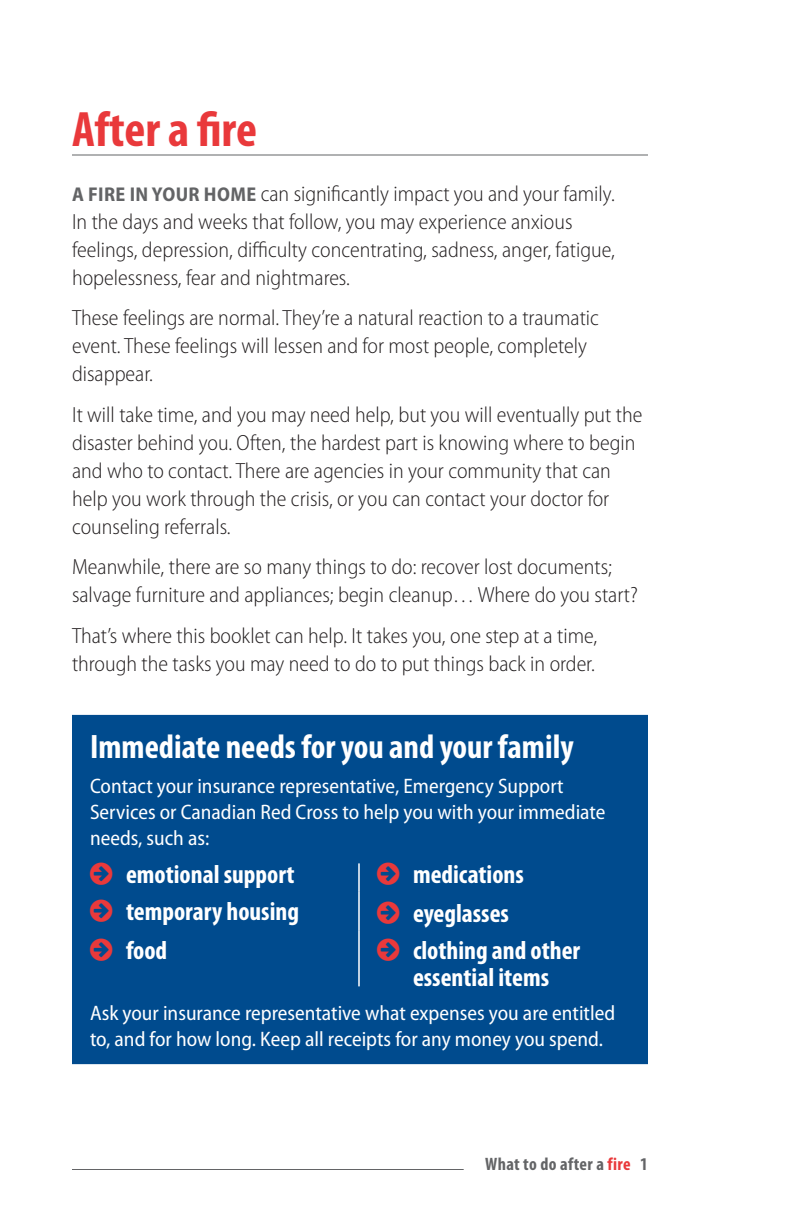
<style>
.page{position:relative;width:792px;height:1224px;background:#fff}
.page>*{position:absolute;margin:0;border:0;box-sizing:border-box;transform-origin:0 0}
.t1{font:700 condensed 50px "Myriad Pro";letter-spacing:-.005em;color:#e9393b}
.H1_Callout{font:700 condensed 34px "Myriad Pro";color:#fff}
.t2{font:700 condensed 26px/27px "Myriad Pro";color:#fff}
.Body{font:300 semi-condensed 22px/28px "Myriad Pro";color:#231f20}
.Body_Callout_Reverse{font:semi-condensed 21px/26px "Myriad Pro";color:#fff}
.t3{font:700 condensed 18px "Myriad Pro";letter-spacing:.02em;color:#636466}
.s1{font-weight:700;font-size:20px;color:#636466}
.s2{color:#e9393b}
</style>
<div class="page">
<hr style="left:72px;top:1169px;width:392px;height:1px;background:#636466">
<hr style="left:72px;top:154px;width:576px;height:2px;background:#636466">
<div style="left:72px;top:715px;width:576px;height:349px;background:#004b8e"></div>
<hr style="left:358px;top:863px;width:2px;height:29px;background:#fff">
<hr style="left:358px;top:892px;width:2px;height:39px;background:#fff">
<hr style="left:358px;top:931px;width:2px;height:55px;background:#fff">
<svg style="left:90px;top:862px;width:22px;height:23px"></svg>
<svg style="left:377px;top:862px;width:22px;height:23px"></svg>
<svg style="left:90px;top:900px;width:22px;height:22px"></svg>
<svg style="left:377px;top:901px;width:22px;height:23px"></svg>
<svg style="left:90px;top:939px;width:22px;height:22px"></svg>
<svg style="left:377px;top:939px;width:22px;height:22px"></svg>
<h1 class="t1" style="left:72px;top:101px;width:187px">After a fire</h1>
<p class="Body" style="left:72px;top:180px;width:545px"><span class="s1">A FIRE IN YOUR HOME</span> can significantly impact you and your family.<br>In the days and weeks that follow, you may experience anxious feelings, depression, difficulty concentrating, sadness, anger, fatigue, hopelessness, fear and nightmares.</p>
<p class="Body" style="left:72px;top:304px;width:528px">These feelings are normal. They’re a natural reaction to a traumatic event. These feelings will lessen and for most people, completely disappear.</p>
<p class="Body" style="left:72px;top:401px;width:572px">It will take time, and you may need help, but you will eventually put the disaster behind you. Often, the hardest part is knowing where to begin and who to contact. There are agencies in your community that can help you work through the crisis, or you can contact your doctor for counseling referrals.</p>
<p class="Body" style="left:72px;top:553px;width:568px">Meanwhile, there are so many things to do: recover lost documents; salvage furniture and appliances; begin cleanup… Where do you start?</p>
<p class="Body" style="left:72px;top:622px;width:527px">That’s where this booklet can help. It takes you, one step at a time, through the tasks you may need to do to put things back in order.</p>
<p class="H1_Callout" style="left:90px;top:728px;width:485px">Immediate needs for you and your family</p>
<p class="Body_Callout_Reverse" style="left:90px;top:774px;width:517px">Contact your insurance representative, Emergency Support<br>Services or Canadian Red Cross to help you with your immediate needs, such as:</p>
<p class="t2" style="left:126px;top:861px;width:170px">emotional support</p>
<p class="t2" style="left:413px;top:861px;width:112px">medications</p>
<p class="t2" style="left:126px;top:899px;width:175px">temporary housing</p>
<p class="t2" style="left:413px;top:900px;width:98px">eyeglasses</p>
<p class="t2" style="left:126px;top:938px;width:43px">food</p>
<p class="t2" style="left:413px;top:938px;width:169px">clothing and other essential items</p>
<p class="Body_Callout_Reverse" style="left:90px;top:1001px;width:527px">Ask your insurance representative what expenses you are entitled to, and for how long. Keep all receipts for any money you spend.</p>
<p class="t3" style="left:485px;top:1154px;width:164px">What to do after a <span class="s2">fire</span> 1</p>
</div>
